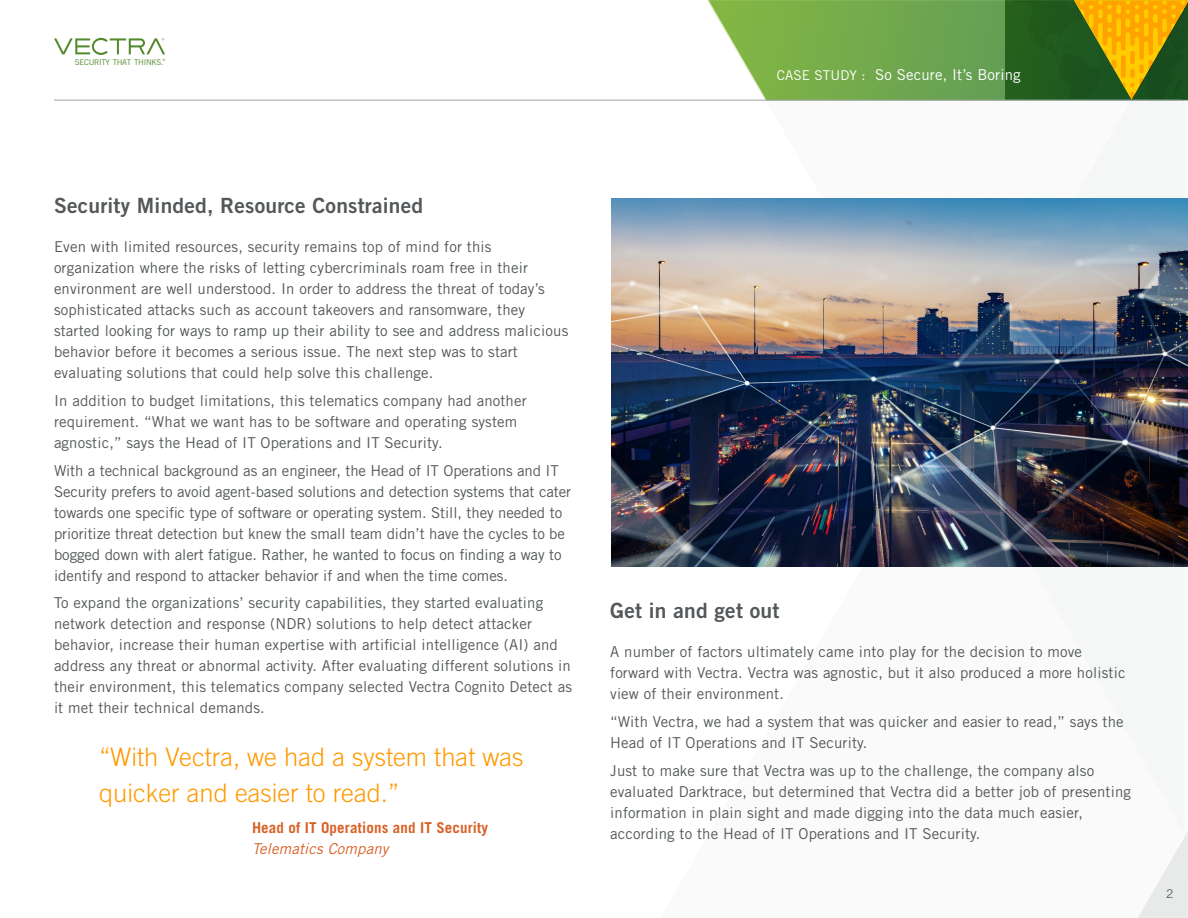
<style>
.page{position:relative;width:1188px;height:918px;background:#fff}
.page>*{position:absolute;margin:0;border:0;box-sizing:border-box;transform-origin:0 0}
.quote_orange{font:300 25.5px/36px "Trade Gothic LT Std";color:#f90}
.subhead{font:21px "Trade Gothic LT Std Bd 2";letter-spacing:.01em;color:#54585a}
.bodycopy{font:15px/21px "Trade Gothic LT Std";letter-spacing:.01em;color:#54585a}
.attribName{font:700 15px "Trade Gothic LT Std";letter-spacing:.01em;color:#d86127}
.t1{font:15px "Trade Gothic LT Std";letter-spacing:.01em;color:#fff}
.AttribTitComp{font:italic 15px "Trade Gothic LT Std";letter-spacing:.01em;color:#d86127}
.t2{font:12px "Trade Gothic LT Std";color:#54585a}
.t3{font:7.95px "Trade Gothic LT Std";letter-spacing:-.04em;color:#548a2e}
.t4{font:3.3px "Trade Gothic LT Std";color:#548a2e}
.s1{font-size:13.5px}
</style>
<div class="page">
<svg style="left:707px;top:0;width:299px;height:100px;background:#80b15e"></svg>
<svg style="left:1138px;top:832px;width:50px;height:86px"></svg>
<svg style="left:1006px;top:0;width:182px;height:100px;background:#667415"></svg>
<svg style="left:54px;top:38px;width:111px;height:17px"></svg>
<hr style="left:54px;top:100px;width:1129px;height:1px;background:#9ea2a2">
<img style="left:611px;top:198px;width:577px;height:368px">
<p class="t3" style="left:75px;top:57px;width:90px">SECURITY THAT THINKS.</p>
<p class="t4" style="left:163px;top:58px;width:4px">®</p>
<p class="t1" style="left:777px;top:66px;width:246px"><span class="s1">CASE STUDY :</span> So Secure, It’s Boring</p>
<p class="subhead" style="left:54px;top:193px;width:371px">Security Minded, Resource Constrained</p>
<p class="bodycopy" style="left:54px;top:236px;width:516px">Even with limited resources, security remains top of mind for this organization where the risks of letting cybercriminals roam free in their environment are well understood. In order to address the threat of today’s sophisticated attacks such as account takeovers and ransomware, they started looking for ways to ramp up their ability to see and address malicious behavior before it becomes a serious issue. The next step was to start evaluating solutions that could help solve this challenge.</p>
<p class="bodycopy" style="left:54px;top:390px;width:474px">In addition to budget limitations, this telematics company had another requirement. “What we want has to be software and operating system agnostic,” says the Head of IT Operations and IT Security.</p>
<p class="bodycopy" style="left:54px;top:460px;width:519px">With a technical background as an engineer, the Head of IT Operations and IT Security prefers to avoid agent-based solutions and detection systems that cater towards one specific type of software or operating system. Still, they needed to prioritize threat detection but knew the small team didn’t have the cycles to be bogged down with alert fatigue. Rather, he wanted to focus on finding a way to identify and respond to attacker behavior if and when the time comes.</p>
<p class="bodycopy" style="left:54px;top:592px;width:520px">To expand the organizations’ security capabilities, they started evaluating network detection and response (NDR) solutions to help detect attacker behavior, increase their human expertise with artificial intelligence (AI) and address any threat or abnormal activity. After evaluating different solutions in their environment, this telematics company selected Vectra Cognito Detect as it met their technical demands.</p>
<p class="subhead" style="left:610px;top:598px;width:171px">Get in and get out</p>
<p class="bodycopy" style="left:610px;top:641px;width:517px">A number of factors ultimately came into play for the decision to move forward with Vectra. Vectra was agnostic, but it also produced a more holistic view of their environment.</p>
<p class="bodycopy" style="left:610px;top:711px;width:515px">“With Vectra, we had a system that was quicker and easier to read,” says the<br>Head of IT Operations and IT Security.</p>
<p class="bodycopy" style="left:610px;top:760px;width:522px">Just to make sure that Vectra was up to the challenge, the company also evaluated Darktrace, but determined that Vectra did a better job of presenting information in plain sight and made digging into the data much easier, according to the Head of IT Operations and IT Security.</p>
<p class="quote_orange" style="left:99px;top:738px;width:426px">“With Vectra, we had a system that was quicker and easier to read.”</p>
<p class="attribName" style="left:252px;top:818px;width:238px">Head of IT Operations and IT Security</p>
<p class="AttribTitComp" style="left:252px;top:839px;width:138px">Telematics Company</p>
<p class="t2" style="left:1166px;top:886px;width:9px">2</p>
</div>
